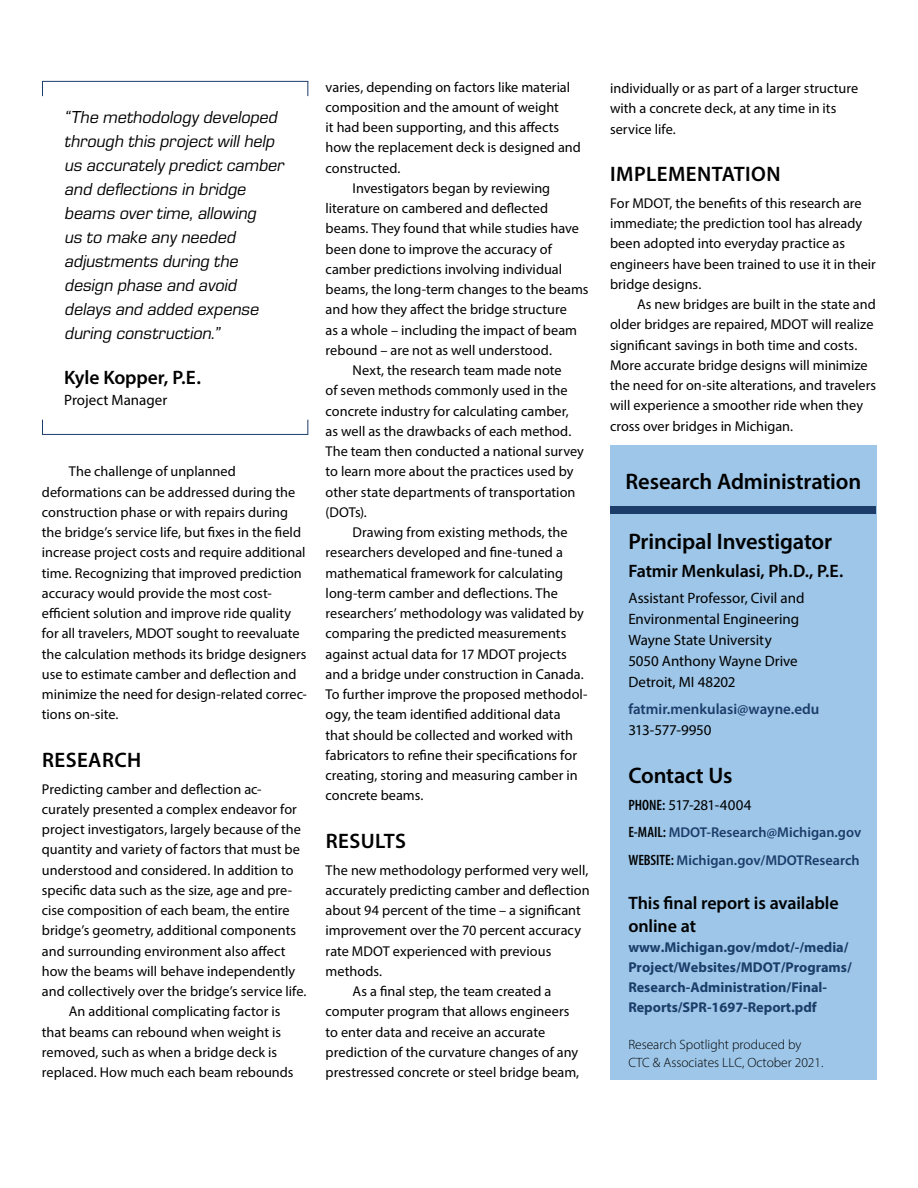
<style>
.page{position:relative;width:918px;height:1188px;background:#fff}
.page>*{position:absolute;margin:0;border:0;box-sizing:border-box;transform-origin:0 0}
.Project_Info_Header{font:600 22.5px "Myriad Pro";letter-spacing:-.01em;color:#000}
.Subheads{font:600 21px "Myriad Pro";letter-spacing:.02em;color:#000}
.Pull_Quote_Name{font:600 19.5px "Myriad Pro";letter-spacing:-.005em;color:#000}
.Pull_Quote{font:italic 18px/24px "Eurostile";color:#000}
.t1{font:600 18px/22.5px "Myriad Pro";letter-spacing:-.005em;color:#000}
.Pull_Quote_Job_Title{font:15px/21px "Myriad Pro";color:#000}
.t2{font:600 15px/21px "Myriad Pro";color:#1c3d6a}
.Body_Copy{font:14.25px/20.2px "Myriad Pro";color:#000}
.Body_Copy_No_Indent{font:14.25px/20.2px "Myriad Pro";letter-spacing:.005em;color:#000}
.t3{font:700 14.25px/20px "Myriad Pro";color:#1b3d69}
.t4{font:600 14.25px/27.8px "Myriad Pro";color:#1c3d6a}
.t5{font:300 13.5px/18px "Myriad Pro";color:#000}
.s1{font-weight:400;color:#000}
.s2{font-weight:600;font-stretch:condensed}
.s3{font-stretch:condensed;font-size:15px;color:#000}
</style>
<div class="page">
<hr style="left:42px;top:81px;width:266px;height:1px;background:#1c3d6a">
<svg style="left:307px;top:82px;width:1px;height:14px"></svg>
<svg style="left:42px;top:82px;width:1px;height:14px"></svg>
<hr style="left:42px;top:434px;width:266px;height:1px;background:#1c3d6a">
<svg style="left:42px;top:420px;width:1px;height:14px"></svg>
<svg style="left:307px;top:420px;width:1px;height:14px"></svg>
<div style="left:610px;top:445px;width:266px;height:635px;background:#9dc6e8"></div>
<div style="left:610px;top:507px;width:266px;height:7px;background:#1c3d6a"></div>
<p class="Pull_Quote" style="left:64px;top:105px;width:225px">“The methodology developed through this projectwillhelp us accurately predictcamber and deflections in bridge beams overtime,allowing<br>us to make any needed adjustments during the design phase and avoid delays and added expense during construction.”</p>
<p class="Pull_Quote_Name" style="left:64px;top:365px;width:138px">Kyle Kopper, P.E.</p>
<p class="Pull_Quote_Job_Title" style="left:64px;top:390px;width:105px">Project Manager</p>
<p class="Body_Copy" style="left:42px;top:461px;width:266px;text-indent:27px">The challenge of unplanned deformations can be addressed during the construction phase or with repairs during the bridge’s service life, but fixes in the field increase project costs and require additional time. Recognizing that improved prediction accuracy would provide the most cost&shy;efficient solution and improve ride quality for all travelers, MDOT sought to reevaluate the calculation methods its bridge designers use to estimate camber and deflection and minimize the need for design-related correc&shy;tions on-site.</p>
<h3 class="Subheads" style="left:42px;top:746px;width:101px">RESEARCH</h3>
<p class="Body_Copy_No_Indent" style="left:42px;top:778px;width:266px">Predicting camber and deflection ac&shy;curately presented a complex endeavor for project investigators, largely because of the quantity and variety of factors that must be understood and considered. In addition to specific data such as the size, age and pre&shy;cise composition of each beam, the entire bridge’s geometry, additional components and surrounding environment also affect how the beams will behave independently and collectively over the bridge’s service life.</p>
<p class="Body_Copy" style="left:42px;top:1001px;width:253px;text-indent:27px">An additional complicating factor is that beams can rebound when weight is removed, such as when a bridge deck is replaced. How much each beam rebounds</p>
<p class="Body_Copy" style="left:326px;top:77px;width:257px">varies, depending on factors like material composition and the amount of weight<br>it had been supporting, and this affects how the replacement deck is designed and constructed.</p>
<p class="Body_Copy" style="left:326px;top:178px;width:264px;text-indent:27px">Investigators began by reviewing literature on cambered and deflected beams. They found that while studies have been done to improve the accuracy of camber predictions involving individual beams, the long-term changes to the beams and how they affect the bridge structure<br>as a whole – including the impact of beam rebound – are not as well understood.</p>
<p class="Body_Copy" style="left:326px;top:360px;width:260px;text-indent:27px">Next, the research team made note<br>of seven methods commonly used in the concrete industry for calculating camber, as well as the drawbacks of each method.<br>The team then conducted a national survey to learn more about the practices used by other state departments of transportation (DOTs).</p>
<p class="Body_Copy" style="left:326px;top:522px;width:263px;text-indent:27px">Drawing from existing methods, the researchers developed and fine-tuned a mathematical framework for calculating long-term camber and deflections. The researchers’ methodology was validated by comparing the predicted measurements against actual data for 17 MDOT projects and a bridge under construction in Canada.<br>To further improve the proposed methodol&shy;ogy, the team identified additional data that should be collected and worked with fabricators to refine their specifications for creating, storing and measuring camber in concrete beams.</p>
<h3 class="Subheads" style="left:326px;top:827px;width:82px">RESULTS</h3>
<p class="Body_Copy_No_Indent" style="left:326px;top:860px;width:266px">The new methodology performed very well, accurately predicting camber and deflection about 94 percent of the time – a significant improvement over the 70 percent accuracy rate MDOT experienced with previous methods.</p>
<p class="Body_Copy" style="left:326px;top:981px;width:255px;text-indent:27px">As a final step, the team created a computer program that allows engineers to enter data and receive an accurate prediction of the curvature changes of any prestressed concrete or steel bridge beam,</p>
<p class="Body_Copy" style="left:610px;top:78px;width:250px">individually or as part of a larger structure with a concrete deck, at any time in its service life.</p>
<h3 class="Subheads" style="left:610px;top:161px;width:172px">IMPLEMENTATION</h3>
<p class="Body_Copy_No_Indent" style="left:610px;top:193px;width:267px">For MDOT, the benefits of this research are immediate; the prediction tool has already been adopted into everyday practice as engineers have been trained to use it in their bridge designs.</p>
<p class="Body_Copy" style="left:610px;top:294px;width:268px;text-indent:27px">As new bridges are built in the state and older bridges are repaired, MDOT will realize significant savings in both time and costs.<br>More accurate bridge designs will minimize the need for on-site alterations, and travelers will experience a smoother ride when they cross over bridges in Michigan.</p>
<h3 class="Project_Info_Header" style="left:626px;top:467px;width:237px">Research Administration</h3>
<h2 class="Project_Info_Header" style="left:628px;top:527px;width:205px">Principal Investigator</h2>
<h2 class="t1" style="left:628px;top:559px;width:217px">Fatmir Menkulasi, Ph.D., P.E.</h2>
<h2 class="Pull_Quote_Job_Title" style="left:628px;top:587px;width:178px">Assistant Professor, Civil and<br>Environmental Engineering<br>Wayne State University<br>5050 Anthony Wayne Drive<br>Detroit, MI 48202</h2>
<h2 class="t2" style="left:628px;top:698px;width:192px">fatmir.menkulasi@wayne.edu<br><span class="s1">313-577-9950</span></h2>
<h2 class="Project_Info_Header" style="left:628px;top:761px;width:106px">Contact Us</h2>
<h2 class="Pull_Quote_Job_Title" style="left:628px;top:794px;width:125px"><span class="s2">PHONE:</span> 517-281-4004</h2>
<h2 class="t4" style="left:628px;top:818px;width:234px"><span class="s3">E-MAIL:</span> MDOT-Research@Michigan.gov<br><span class="s3">WEBSITE:</span> Michigan.gov/MDOTResearch</h2>
<h2 class="t1" style="left:628px;top:891px;width:212px">This final report is available online at</h2>
<h2 class="t3" style="left:628px;top:937px;width:225px">www.Michigan.gov/mdot/-/media/ Project/Websites/MDOT/Programs/ Research-Administration/Final-Reports/SPR-1697-Report.pdf</h2>
<h2 class="t5" style="left:628px;top:1035px;width:197px">Research Spotlight produced by<br>CTC &amp; Associates LLC, October 2021.</h2>
</div>
